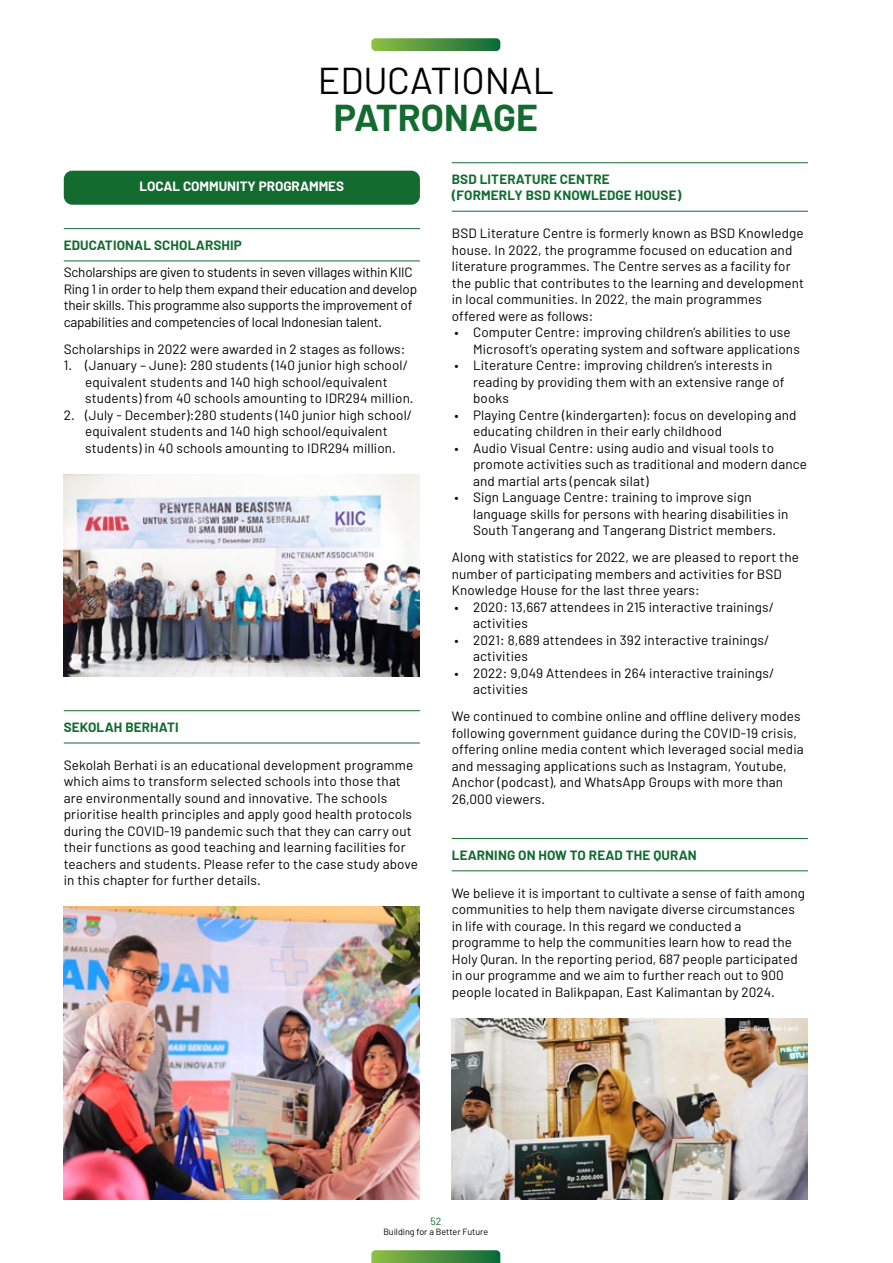
<style>
.page{position:relative;width:893px;height:1263px;background:#fff}
.page>*{position:absolute;margin:0;border:0;box-sizing:border-box;transform-origin:0 0}
.t1{font:37.5px "Barlow";color:#000}
.t2{font:700 37.5px "Barlow";color:#136b30}
.t3{font:13.5px/16.5px "Barlow";letter-spacing:.01em;color:#000}
.t4{font:13.5px/16.5px "Barlow";letter-spacing:-.015em;color:#000}
.t5{font:700 13.5px/16.2px "Barlow";letter-spacing:.01em;color:#136b30}
.t6{font:700 13.5px "Barlow";color:#fff}
.t7{font:10.5px "Barlow";color:#136b30}
.t8{font:9px "Barlow";color:#000}
</style>
<div class="page">
<img style="left:64px;top:474px;width:356px;height:202px">
<hr style="left:64px;top:710px;width:356px;height:1px;background:#136b30">
<hr style="left:64px;top:743px;width:356px;height:1px;background:#136b30">
<img style="left:452px;top:1018px;width:356px;height:181px">
<hr style="left:64px;top:228px;width:356px;height:1px;background:#136b30">
<hr style="left:64px;top:261px;width:356px;height:1px;background:#136b30">
<div style="left:64px;top:171px;width:356px;height:34px;background:#136b30;border-radius:9px"></div>
<hr style="left:452px;top:838px;width:356px;height:1px;background:#136b30">
<hr style="left:452px;top:870px;width:356px;height:1px;background:#136b30">
<hr style="left:452px;top:162px;width:356px;height:1px;background:#136b30">
<hr style="left:452px;top:211px;width:356px;height:1px;background:#136b30">
<img style="left:64px;top:907px;width:356px;height:292px">
<svg style="left:371px;top:38px;width:129px;height:13px;background:#539643"></svg>
<svg style="left:371px;top:1250px;width:129px;height:13px;background:#539643"></svg>
<h1 class="t1" style="left:318px;top:57px;width:238px">EDUCATIONAL</h1>
<h1 class="t2" style="left:334px;top:94px;width:206px">PATRONAGE</h1>
<p class="t6" style="left:140px;top:178px;width:206px">LOCAL COMMUNITY PROGRAMMES</p>
<p class="t5" style="left:64px;top:237px;width:180px">EDUCATIONAL SCHOLARSHIP</p>
<p class="t4" style="left:64px;top:264px;width:355px">Scholarships are given to students in seven villages within KIIC Ring 1 in order to help them expand their education and develop their skills. This programme also supports the improvement of capabilities and competencies of local Indonesian talent.</p>
<p class="t3" style="left:64px;top:340px;width:343px">Scholarships in 2022 were awarded in 2 stages as follows:</p>
<p class="t3" style="left:85px;top:357px;width:330px;text-indent:-21px">1. (January – June): 280 students (140 junior high school/ equivalent students and 140 high school/equivalent students) from 40 schools amounting to IDR294 million.</p>
<p class="t3" style="left:64px;top:406px;width:349px;text-align:center">2. (July - December):280 students (140 junior high school/ equivalent students and 140 high school/equivalent students) in 40 schools amounting to IDR294 million.</p>
<p class="t5" style="left:64px;top:719px;width:116px">SEKOLAH BERHATI</p>
<p class="t3" style="left:64px;top:756px;width:356px">Sekolah Berhati is an educational development programme which aims to transform selected schools into those that are environmentally sound and innovative. The schools prioritise health principles and apply good health protocols during the COVID-19 pandemic such that they can carry out their functions as good teaching and learning facilities for teachers and students. Please refer to the case study above in this chapter for further details.</p>
<p class="t5" style="left:452px;top:171px;width:231px">BSD LITERATURE CENTRE (FORMERLY BSD KNOWLEDGE HOUSE)</p>
<p class="t3" style="left:452px;top:225px;width:354px">BSD Literature Centre is formerly known as BSD Knowledge house. In 2022, the programme focused on education and literature programmes. The Centre serves as a facility for the public that contributes to the learning and development in local communities. In 2022, the main programmes offered were as follows:</p>
<p class="t3" style="left:473px;top:324px;width:328px;text-indent:-18px">• Computer Centre: improving children’s abilities to use<br>Microsoft’s operating system and software applications</p>
<p class="t3" style="left:473px;top:357px;width:313px;text-indent:-18px">• Literature Centre: improving children’s interests in reading by providing them with an extensive range of books</p>
<p class="t3" style="left:473px;top:406px;width:325px;text-indent:-18px">• Playing Centre (kindergarten): focus on developing and educating children in their early childhood</p>
<p class="t3" style="left:473px;top:439px;width:336px;text-indent:-18px">• Audio Visual Centre: using audio and visual tools to promote activities such as traditional and modern dance and martial arts (pencak silat)</p>
<p class="t3" style="left:473px;top:489px;width:317px;text-indent:-18px">• Sign Language Centre: training to improve sign language skills for persons with hearing disabilities in<br>South Tangerang and Tangerang District members.</p>
<p class="t3" style="left:452px;top:549px;width:349px">Along with statistics for 2022, we are pleased to report the number of participating members and activities for BSD<br>Knowledge House for the last three years:</p>
<p class="t3" style="left:473px;top:598px;width:302px;text-indent:-18px">• 2020: 13,667 attendees in 215 interactive trainings/ activities</p>
<p class="t3" style="left:473px;top:631px;width:297px;text-indent:-18px">• 2021: 8,689 attendees in 392 interactive trainings/ activities</p>
<p class="t3" style="left:473px;top:664px;width:302px;text-indent:-18px">• 2022: 9,049 Attendees in 264 interactive trainings/ activities</p>
<p class="t3" style="left:452px;top:708px;width:353px">We continued to combine online and offline delivery modes following government guidance during the COVID-19 crisis, offering online media content which leveraged social media and messaging applications such as Instagram, Youtube, Anchor (podcast), and WhatsApp Groups with more than 26,000 viewers.</p>
<p class="t5" style="left:452px;top:847px;width:247px">LEARNING ON HOW TO READ THE QURAN</p>
<p class="t3" style="left:452px;top:884px;width:355px">We believe it is important to cultivate a sense of faith among communities to help them navigate diverse circumstances in life with courage. In this regard we conducted a programme to help the communities learn how to read the Holy Quran. In the reporting period, 687 people participated in our programme and we aim to further reach out to 900 people located in Balikpapan, East Kalimantan by 2024.</p>
<p class="t7" style="left:430px;top:1214px;width:13px">52</p>
<p class="t8" style="left:383px;top:1226px;width:106px">Building for a Better Future</p>
</div>
